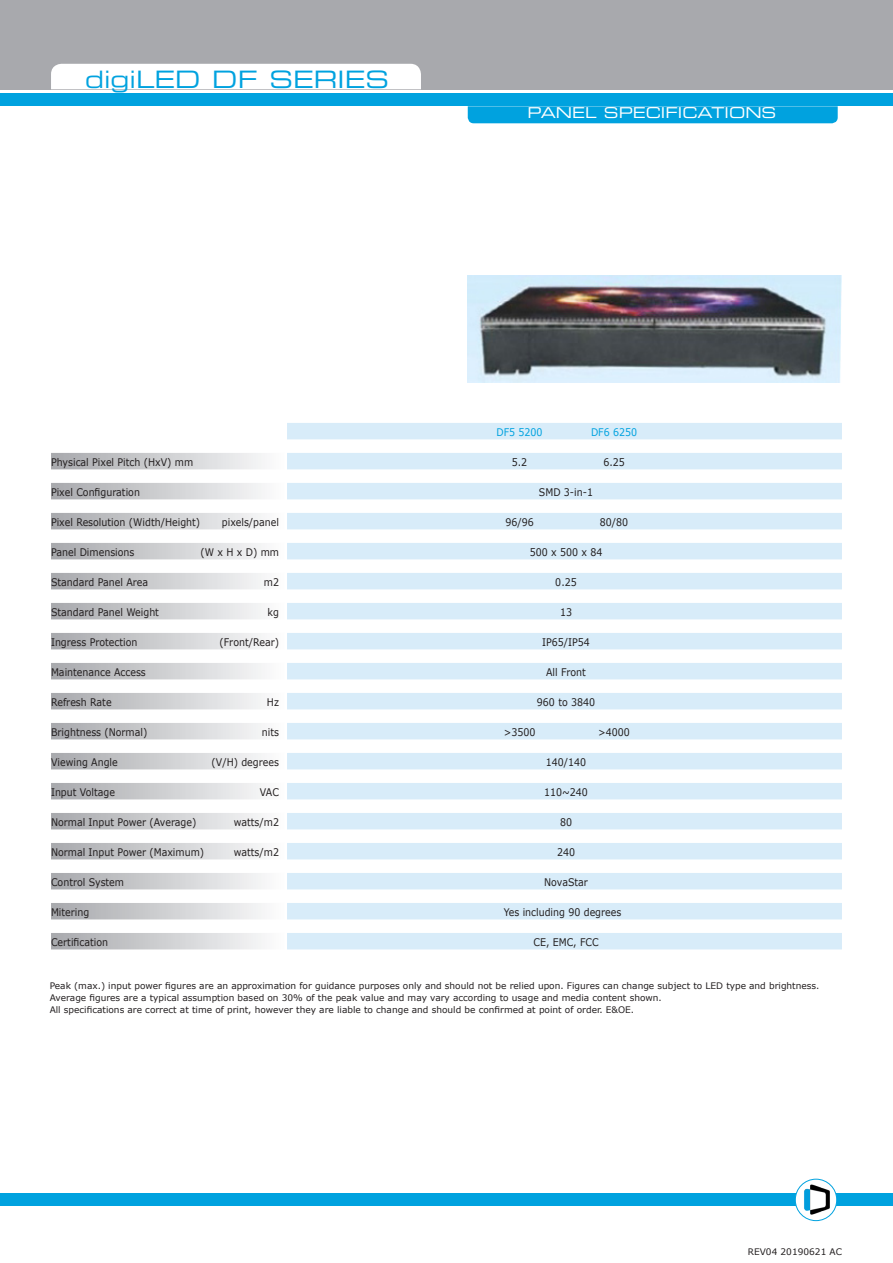
<style>
.page{position:relative;width:893px;height:1263px;background:#fff}
.page>*{position:absolute;margin:0;border:0;box-sizing:border-box;transform-origin:0 0}
.t1{font:24px "Eurostile Extended Two";color:#00a2df}
.t2{font:15px "Eurostile Extended Two";color:#fff}
.specs_table_LHS{font:10.5px "Verdana";color:#231f20;scale:.9 1}
.Specs_table_RHS{font:10.5px "Verdana";color:#231f20;scale:.9 1}
.Specs_table_RHS-2{font:10.5px "Verdana";color:#00a2df;scale:.9 1}
.Specs_footer_text{font:9px/12px "Verdana";color:#231f20}
</style>
<div class="page">
<img style="left:468px;top:275px;width:374px;height:107px">
<div style="left:287px;top:423px;width:555px;height:16px;background:#d8ecf9"></div>
<div style="left:287px;top:453px;width:555px;height:16px;background:#d8ecf9"></div>
<div style="left:287px;top:483px;width:555px;height:16px;background:#d8ecf9"></div>
<div style="left:287px;top:513px;width:555px;height:16px;background:#d8ecf9"></div>
<div style="left:287px;top:543px;width:555px;height:16px;background:#d8ecf9"></div>
<div style="left:287px;top:573px;width:555px;height:16px;background:#d8ecf9"></div>
<div style="left:287px;top:603px;width:555px;height:16px;background:#d8ecf9"></div>
<div style="left:287px;top:633px;width:555px;height:16px;background:#d8ecf9"></div>
<div style="left:287px;top:663px;width:555px;height:16px;background:#d8ecf9"></div>
<div style="left:287px;top:693px;width:555px;height:16px;background:#d8ecf9"></div>
<div style="left:287px;top:723px;width:555px;height:16px;background:#d8ecf9"></div>
<div style="left:287px;top:753px;width:555px;height:16px;background:#d8ecf9"></div>
<div style="left:287px;top:783px;width:555px;height:16px;background:#d8ecf9"></div>
<div style="left:287px;top:813px;width:555px;height:16px;background:#d8ecf9"></div>
<div style="left:287px;top:843px;width:555px;height:16px;background:#d8ecf9"></div>
<div style="left:287px;top:873px;width:555px;height:16px;background:#d8ecf9"></div>
<div style="left:287px;top:903px;width:555px;height:16px;background:#d8ecf9"></div>
<div style="left:287px;top:933px;width:555px;height:16px;background:#d8ecf9"></div>
<div style="left:0;top:1193px;width:893px;height:13px;background:#00a2df"></div>
<svg style="left:795px;top:1179px;width:42px;height:41px"></svg>
<img style="left:795px;top:1184px;width:42px;height:36px">
<div style="left:795px;top:1179px;width:42px;height:42px;border:1px solid #00a2df;border-radius:50%"></div>
<div style="left:51px;top:453px;width:234px;height:16px;background:linear-gradient(to right,#a7a8ac,#fbfcfc)"></div>
<div style="left:51px;top:483px;width:234px;height:16px;background:linear-gradient(to right,#a7a8ac,#fbfcfc)"></div>
<div style="left:51px;top:513px;width:234px;height:16px;background:linear-gradient(to right,#a7a8ac,#fbfcfc)"></div>
<div style="left:51px;top:543px;width:234px;height:16px;background:linear-gradient(to right,#a7a8ac,#fbfcfc)"></div>
<div style="left:51px;top:573px;width:234px;height:16px;background:linear-gradient(to right,#a7a8ac,#fbfcfc)"></div>
<div style="left:51px;top:603px;width:234px;height:16px;background:linear-gradient(to right,#a7a8ac,#fbfcfc)"></div>
<div style="left:51px;top:633px;width:234px;height:16px;background:linear-gradient(to right,#a7a8ac,#fbfcfc)"></div>
<div style="left:51px;top:663px;width:234px;height:16px;background:linear-gradient(to right,#a7a8ac,#fbfcfc)"></div>
<div style="left:51px;top:693px;width:234px;height:16px;background:linear-gradient(to right,#a7a8ac,#fbfcfc)"></div>
<div style="left:51px;top:723px;width:234px;height:16px;background:linear-gradient(to right,#a7a8ac,#fbfcfc)"></div>
<div style="left:51px;top:753px;width:234px;height:16px;background:linear-gradient(to right,#a7a8ac,#fbfcfc)"></div>
<div style="left:51px;top:783px;width:234px;height:16px;background:linear-gradient(to right,#a7a8ac,#fbfcfc)"></div>
<div style="left:51px;top:813px;width:234px;height:16px;background:linear-gradient(to right,#a7a8ac,#fbfcfc)"></div>
<div style="left:51px;top:843px;width:234px;height:16px;background:linear-gradient(to right,#a7a8ac,#fbfcfc)"></div>
<div style="left:51px;top:873px;width:234px;height:16px;background:linear-gradient(to right,#a7a8ac,#fbfcfc)"></div>
<div style="left:51px;top:903px;width:234px;height:16px;background:linear-gradient(to right,#a7a8ac,#fbfcfc)"></div>
<div style="left:51px;top:933px;width:234px;height:16px;background:linear-gradient(to right,#a7a8ac,#fbfcfc)"></div>
<div style="left:0;top:0;width:893px;height:89px;background:#a8a9ad"></div>
<div style="left:0;top:94px;width:893px;height:12px;background:#00a2df"></div>
<div style="left:468px;top:106px;width:370px;height:17px;background:#00a2df"></div>
<div style="left:51px;top:64px;width:370px;height:25px;background:#fff"></div>
<p class="t1" style="left:85px;top:63px;width:305px">digiLED DF SERIES</p>
<p class="t2" style="left:527px;top:103px;width:250px">PANEL SPECIFICATIONS</p>
<p class="Specs_table_RHS-2" style="left:496px;top:425px;width:53px">DF5 5200</p>
<p class="Specs_table_RHS-2" style="left:591px;top:425px;width:53px">DF6 6250</p>
<p class="Specs_table_RHS" style="left:512px;top:455px;width:19px">5.2</p>
<p class="Specs_table_RHS" style="left:603px;top:455px;width:25px">6.25</p>
<p class="Specs_table_RHS" style="left:539px;top:485px;width:62px">SMD 3-in-1</p>
<p class="Specs_table_RHS" style="left:505px;top:515px;width:33px">96/96</p>
<p class="Specs_table_RHS" style="left:600px;top:515px;width:33px">80/80</p>
<p class="Specs_table_RHS" style="left:530px;top:545px;width:82px">500 x 500 x 84</p>
<p class="Specs_table_RHS" style="left:555px;top:575px;width:25px">0.25</p>
<p class="Specs_table_RHS" style="left:560px;top:605px;width:15px">13</p>
<p class="Specs_table_RHS" style="left:542px;top:635px;width:54px">IP65/IP54</p>
<p class="Specs_table_RHS" style="left:546px;top:665px;width:46px">All Front</p>
<p class="Specs_table_RHS" style="left:537px;top:695px;width:66px">960 to 3840</p>
<p class="Specs_table_RHS" style="left:504px;top:725px;width:37px">&gt;3500</p>
<p class="Specs_table_RHS" style="left:598px;top:725px;width:37px">&gt;4000</p>
<p class="Specs_table_RHS" style="left:546px;top:755px;width:46px">140/140</p>
<p class="Specs_table_RHS" style="left:544px;top:785px;width:50px">110~240</p>
<p class="Specs_table_RHS" style="left:560px;top:815px;width:15px">80</p>
<p class="Specs_table_RHS" style="left:557px;top:845px;width:22px">240</p>
<p class="Specs_table_RHS" style="left:544px;top:875px;width:50px">NovaStar</p>
<p class="Specs_table_RHS" style="left:504px;top:905px;width:132px">Yes including 90 degrees</p>
<p class="Specs_table_RHS" style="left:533px;top:935px;width:74px">CE, EMC, FCC</p>
<p class="specs_table_LHS" style="left:51px;top:455px;width:160px">Physical Pixel Pitch (HxV) mm</p>
<p class="specs_table_LHS" style="left:51px;top:485px;width:100px">Pixel Configuration</p>
<p class="specs_table_LHS" style="left:51px;top:515px;width:167px">Pixel Resolution (Width/Height)</p>
<p class="specs_table_LHS" style="left:222px;top:515px;width:65px">pixels/panel</p>
<p class="specs_table_LHS" style="left:51px;top:545px;width:94px">Panel Dimensions</p>
<p class="specs_table_LHS" style="left:201px;top:545px;width:89px">(W x H x D) mm</p>
<p class="specs_table_LHS" style="left:51px;top:575px;width:109px">Standard Panel Area</p>
<p class="specs_table_LHS" style="left:264px;top:575px;width:18px">m2</p>
<p class="specs_table_LHS" style="left:51px;top:605px;width:122px">Standard Panel Weight</p>
<p class="specs_table_LHS" style="left:268px;top:605px;width:14px">kg</p>
<p class="specs_table_LHS" style="left:51px;top:635px;width:98px">Ingress Protection</p>
<p class="specs_table_LHS" style="left:220px;top:635px;width:68px">(Front/Rear)</p>
<p class="specs_table_LHS" style="left:51px;top:665px;width:107px">Maintenance Access</p>
<p class="specs_table_LHS" style="left:51px;top:695px;width:69px">Refresh Rate</p>
<p class="specs_table_LHS" style="left:267px;top:695px;width:15px">Hz</p>
<p class="specs_table_LHS" style="left:51px;top:725px;width:109px">Brightness (Normal)</p>
<p class="specs_table_LHS" style="left:262px;top:725px;width:21px">nits</p>
<p class="specs_table_LHS" style="left:51px;top:755px;width:76px">Viewing Angle</p>
<p class="specs_table_LHS" style="left:212px;top:755px;width:76px">(V/H) degrees</p>
<p class="specs_table_LHS" style="left:51px;top:785px;width:73px">Input Voltage</p>
<p class="specs_table_LHS" style="left:260px;top:785px;width:23px">VAC</p>
<p class="specs_table_LHS" style="left:51px;top:815px;width:163px">Normal Input Power (Average)</p>
<p class="specs_table_LHS" style="left:234px;top:815px;width:52px">watts/m2</p>
<p class="specs_table_LHS" style="left:51px;top:845px;width:172px">Normal Input Power (Maximum)</p>
<p class="specs_table_LHS" style="left:234px;top:845px;width:52px">watts/m2</p>
<p class="specs_table_LHS" style="left:51px;top:875px;width:83px">Control System</p>
<p class="specs_table_LHS" style="left:51px;top:905px;width:44px">Mitering</p>
<p class="specs_table_LHS" style="left:51px;top:935px;width:65px">Certification</p>
<p class="Specs_footer_text" style="left:50px;top:980px;width:771px">Peak (max.) input power figures are an approximation for guidance purposes only and should not be relied upon. Figures can change subject to LED type and brightness.<br>Average figures are a typical assumption based on 30% of the peak value and may vary according to usage and media content shown.</p>
<p class="Specs_footer_text" style="left:50px;top:1004px;width:586px">All specifications are correct at time of print, however they are liable to change and should be confirmed at point of order. E&amp;OE.</p>
<p class="Specs_footer_text" style="left:748px;top:1246px;width:96px">REV04 20190621 AC</p>
</div>
